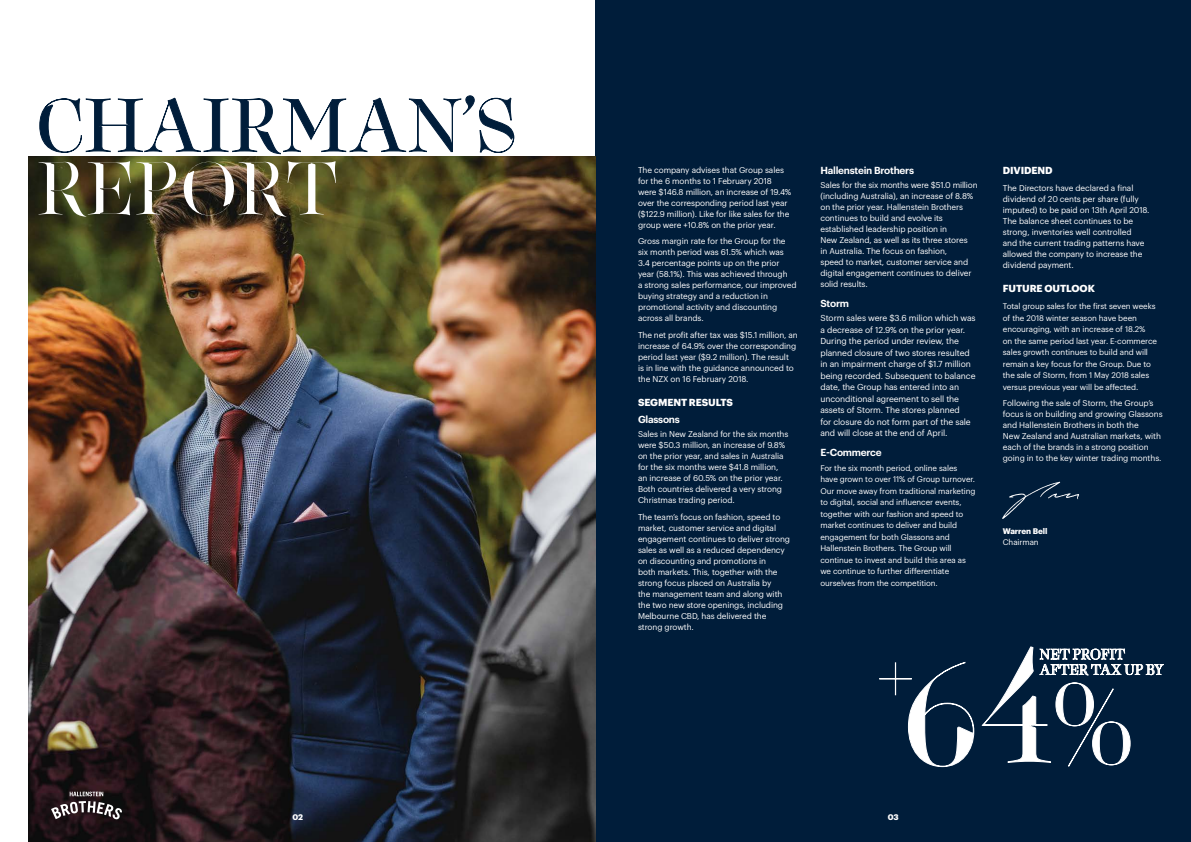
<style>
.page{position:relative;width:1191px;height:842px;background:#fff}
.page>*{position:absolute;margin:0;border:0;box-sizing:border-box;transform-origin:0 0}
.t1{font:132.3px "Lingerie Regular Exit Camisole";color:#fff}
.t2{font:75px "Lingerie Regular Exit Camisole";color:#001d3a}
.t3{font:75px "Lingerie Regular Exit Camisole";color:#fff}
.t4{font:14.3px/15.4px "Lingerie Regular Exit Camisole";color:#fff}
.t5{font:600 10px "Graphik";letter-spacing:-.025em;color:#fff}
.t6{font:700 10px "Graphik";letter-spacing:-.01em;color:#fff}
.t7{font:8.5px/11.5px "Graphik";letter-spacing:-.01em;color:#fff}
.t8{font:8.2px/11px "Graphik";letter-spacing:-.01em;color:#fff}
.t9{font:8px/11.5px "Graphik";letter-spacing:-.01em;color:#fff}
.t10{font:700 8px "Graphik";letter-spacing:-.01em;color:#fff}
.s1{font-size:100.8px}
</style>
<div class="page">
<div style="left:595px;top:0;width:596px;height:842px;background:#001d3a"></div>
<img style="left:28px;top:156px;width:567px;height:686px">
<img style="left:1003px;top:481px;width:76px;height:38px">
<svg style="left:51px;top:792px;width:71px;height:28px;background:#52494c"></svg>
<svg style="left:40px;top:96px;width:474px;height:58px"></svg>
<svg style="left:982px;top:647px;width:181px;height:119px"></svg>
<svg style="left:879px;top:662px;width:95px;height:105px"></svg>
<h2 class="t2" style="left:37px;top:82px;width:480px">CHAIRMAN’S</h2>
<h2 class="t3" style="left:37px;top:145px;width:303px">REPORT</h2>
<p class="t8" style="left:638px;top:163px;width:155px">The company advises that Group sales for the 6 months to 1 February 2018 were $146.8 million, an increase of 19.4% over the corresponding period last year ($122.9 million). Like for like sales for the group were +10.8% on the prior year.</p>
<p class="t8" style="left:638px;top:235px;width:160px">Gross margin rate for the Group for the six month period was 61.5% which was 3.4 percentage points up on the prior year (58.1%). This was achieved through<br>a strong sales performance, our improved buying strategy and a reduction in promotional activity and discounting across all brands.</p>
<p class="t8" style="left:638px;top:329px;width:161px">The net profit after tax was $15.1 million, an increase of 64.9% over the corresponding period last year ($9.2 million). The result<br>is in line with the guidance announced to the NZX on 16 February 2018.</p>
<p class="t6" style="left:638px;top:395px;width:96px">SEGMENT RESULTS</p>
<p class="t5" style="left:638px;top:412px;width:43px">Glassons</p>
<p class="t8" style="left:638px;top:428px;width:152px">Sales in New Zealand for the six months were $50.3 million, an increase of 9.8% on the prior year, and sales in Australia for the six months were $41.8 million, an increase of 60.5% on the prior year.<br>Both countries delivered a very strong Christmas trading period.</p>
<p class="t8" style="left:638px;top:511px;width:154px">The team’s focus on fashion, speed to market, customer service and digital engagement continues to deliver strong sales as well as a reduced dependency on discounting and promotions in<br>both markets. This, together with the strong focus placed on Australia by<br>the management team and along with the two new store openings, including Melbourne CBD, has delivered the strong growth.</p>
<p class="t5" style="left:820px;top:163px;width:95px">Hallenstein Brothers</p>
<p class="t8" style="left:820px;top:179px;width:159px">Sales for the six months were $51.0 million (including Australia), an increase of 8.8% on the prior year. Hallenstein Brothers continues to build and evolve its established leadership position in<br>New Zealand, as well as its three stores<br>in Australia. The focus on fashion,<br>speed to market, customer service and digital engagement continues to deliver solid results.</p>
<p class="t5" style="left:820px;top:296px;width:30px">Storm</p>
<p class="t7" style="left:820px;top:312px;width:157px">Storm sales were $3.6 milion which was a decrease of 12.9% on the prior year.<br>During the period under review, the planned closure of two stores resulted in an impairment charge of $1.7 million being recorded. Subsequent to balance date, the Group has entered into an unconditional agreement to sell the assets of Storm. The stores planned<br>for closure do not form part of the sale and will close at the end of April.</p>
<p class="t5" style="left:820px;top:445px;width:63px">E-Commerce</p>
<p class="t9" style="left:820px;top:461px;width:156px">For the six month period, online sales have grown to over 11% of Group turnover.<br>Our move away from traditional marketing to digital, social and influencer events, together with our fashion and speed to market continues to deliver and build engagement for both Glassons and Hallenstein Brothers. The Group will continue to invest and build this area as we continue to further differentiate ourselves from the competition.</p>
<p class="t6" style="left:1003px;top:163px;width:51px">DIVIDEND</p>
<p class="t8" style="left:1003px;top:182px;width:148px">The Directors have declared a final dividend of 20 cents per share (fully imputed) to be paid on 13th April 2018.<br>The balance sheet continues to be strong, inventories well controlled<br>and the current trading patterns have allowed the company to increase the dividend payment.</p>
<p class="t6" style="left:1003px;top:281px;width:93px">FUTURE OUTLOOK</p>
<p class="t9" style="left:1003px;top:300px;width:156px">Total group sales for the first seven weeks of the 2018 winter season have been encouraging, with an increase of 18.2%<br>on the same period last year. E-commerce sales growth continues to build and will remain a key focus for the Group. Due to the sale of Storm, from 1 May 2018 sales versus previous year will be affected.</p>
<p class="t8" style="left:1003px;top:397px;width:161px">Following the sale of Storm, the Group’s focus is on building and growing Glassons and Hallenstein Brothers in both the<br>New Zealand and Australian markets, with each of the brands in a strong position going in to the key winter trading months.</p>
<p class="t10" style="left:1003px;top:525px;width:46px">Warren Bell</p>
<p class="t9" style="left:1003px;top:536px;width:37px">Chairman</p>
<h1 class="t1" style="left:901px;top:639px;width:232px">64<span class="s1">%</span></h1>
<h3 class="t4" style="left:1039px;top:646px;width:125px">NET PROFIT<br>AFTER TAX UP BY</h3>
<p class="t10" style="left:292px;top:811px;width:12px">02</p>
<p class="t10" style="left:887px;top:811px;width:13px">03</p>
</div>
